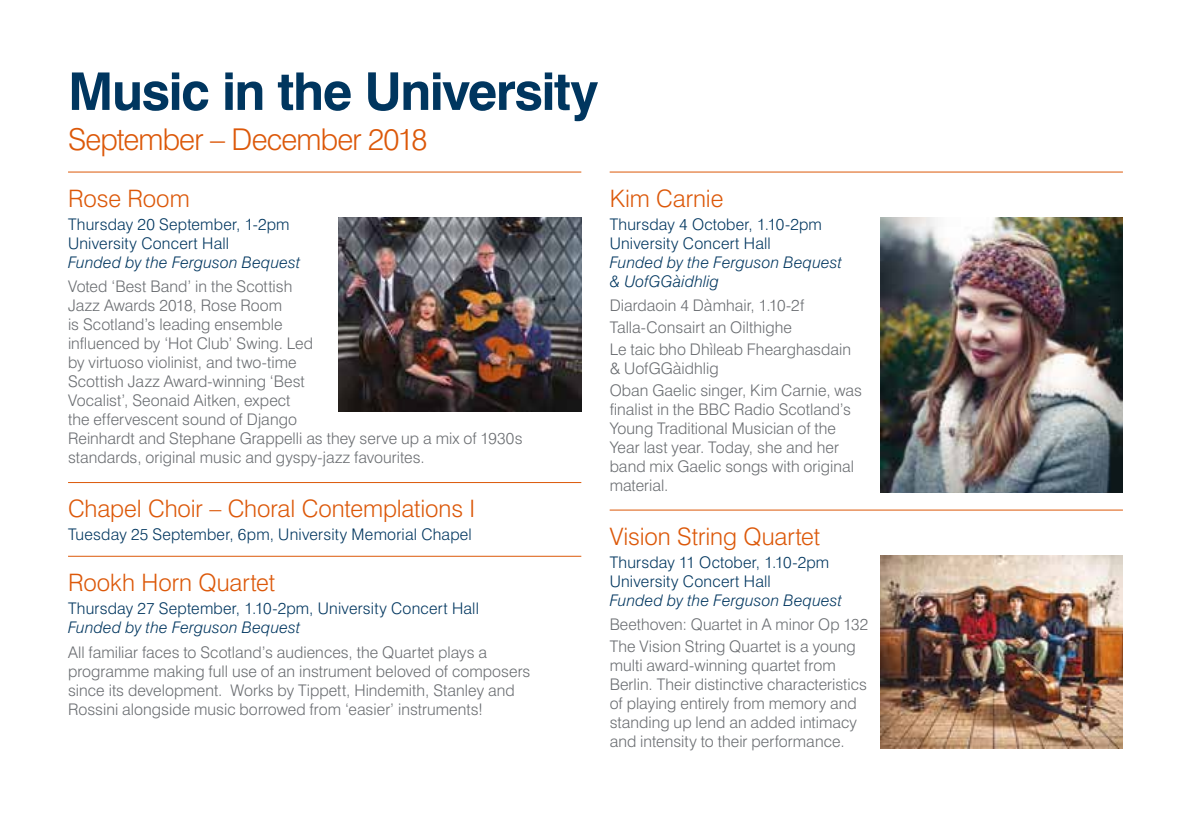
<style>
.page{position:relative;width:1191px;height:840px;background:#fff}
.page>*{position:absolute;margin:0;border:0;box-sizing:border-box;transform-origin:0 0}
.t1{font:700 52px "Swiss 721 BT";letter-spacing:-.03em;color:#00365f}
.t2{font:300 30px "Swiss 721 BT";letter-spacing:-.03em;color:#dc5809}
.t3{font:300 24px "Swiss 721 BT";letter-spacing:-.005em;color:#dc5809}
.t4{font:300 16px/19px "Swiss 721 BT";color:#6a6d71}
.t5{font:300 16px/19px "Swiss 721 BT";letter-spacing:.015em;color:#00365f}
.t6{font:italic 300 16px/19px "Swiss 721 BT";letter-spacing:.015em;color:#00365f}
</style>
<div class="page">
<hr style="left:68px;top:171px;width:513px;height:1px;background:#dc5809">
<hr style="left:68px;top:482px;width:513px;height:1px;background:#dc5809">
<hr style="left:68px;top:555px;width:513px;height:1px;background:#dc5809">
<hr style="left:609px;top:171px;width:514px;height:1px;background:#dc5809">
<hr style="left:609px;top:509px;width:514px;height:1px;background:#dc5809">
<img style="left:339px;top:217px;width:242px;height:194px">
<img style="left:880px;top:217px;width:243px;height:275px">
<img style="left:880px;top:555px;width:243px;height:193px">
<h1 class="t1" style="left:68px;top:60px;width:532px">Music in the University</h1>
<h2 class="t2" style="left:68px;top:121px;width:361px">September – December 2018</h2>
<h3 class="t3" style="left:68px;top:183px;width:123px">Rose Room</h3>
<p class="t5" style="left:68px;top:214px;width:223px">Thursday 20 September, 1-2pm<br>University Concert Hall</p>
<p class="t6" style="left:68px;top:252px;width:234px">Funded by the Ferguson Bequest</p>
<p class="t4" style="left:68px;top:277px;width:456px">Voted ‘Best Band’ in the Scottish<br>Jazz Awards 2018, Rose Room<br>is Scotland’s leading ensemble<br>influenced by ‘Hot Club’ Swing. Led<br>by virtuoso violinist, and two-time<br>Scottish Jazz Award-winning ‘Best<br>Vocalist’, Seonaid Aitken, expect<br>the effervescent sound of Django<br>Reinhardt and Stephane Grappelli as they serve up a mix of 1930s standards, original music and gyspy-jazz favourites.</p>
<h3 class="t3" style="left:68px;top:493px;width:409px">Chapel Choir – Choral Contemplations I</h3>
<p class="t5" style="left:68px;top:524px;width:405px">Tuesday 25 September, 6pm, University Memorial Chapel</p>
<h3 class="t3" style="left:68px;top:567px;width:209px">Rookh Horn Quartet</h3>
<p class="t5" style="left:68px;top:598px;width:412px">Thursday 27 September, 1.10-2pm, University Concert Hall</p>
<p class="t6" style="left:68px;top:617px;width:234px">Funded by the Ferguson Bequest</p>
<p class="t4" style="left:68px;top:641px;width:464px">All familiar faces to Scotland’s audiences, the Quartet plays a programme making full use of an instrument beloved of composers since its development. Works by Tippett, Hindemith, Stanley and Rossini alongside music borrowed from ‘easier’ instruments!</p>
<h3 class="t3" style="left:609px;top:183px;width:115px">Kim Carnie</h3>
<p class="t5" style="left:609px;top:214px;width:214px">Thursday 4 October, 1.10-2pm<br>University Concert Hall</p>
<p class="t6" style="left:609px;top:252px;width:234px">Funded by the Ferguson Bequest &amp; UofGGàidhlig</p>
<p class="t4" style="left:609px;top:294px;width:243px;line-height:21.8px">Diardaoin 4 Dàmhair, 1.10-2f<br>Talla-Consairt an Oilthighe<br>Le taic bho Dhìleab Fhearghasdain</p>
<p class="t4" style="left:609px;top:357px;width:254px;line-height:21.8px">&amp; UofGGàidhlig<br>Oban Gaelic singer, Kim Carnie, was</p>
<p class="t4" style="left:609px;top:399px;width:246px">finalist in the BBC Radio Scotland’s<br>Young Traditional Musician of the<br>Year last year. Today, she and her band mix Gaelic songs with original material.</p>
<h3 class="t3" style="left:609px;top:521px;width:212px">Vision String Quartet</h3>
<p class="t5" style="left:609px;top:552px;width:221px">Thursday 11 October, 1.10-2pm<br>University Concert Hall</p>
<p class="t6" style="left:609px;top:590px;width:234px">Funded by the Ferguson Bequest</p>
<p class="t4" style="left:609px;top:613px;width:260px;line-height:21.8px">Beethoven: Quartet in A minor Op 132<br>The Vision String Quartet is a young</p>
<p class="t4" style="left:609px;top:655px;width:259px">multi award-winning quartet from Berlin. Their distinctive characteristics of playing entirely from memory and standing up lend an added intimacy and intensity to their performance.</p>
</div>
